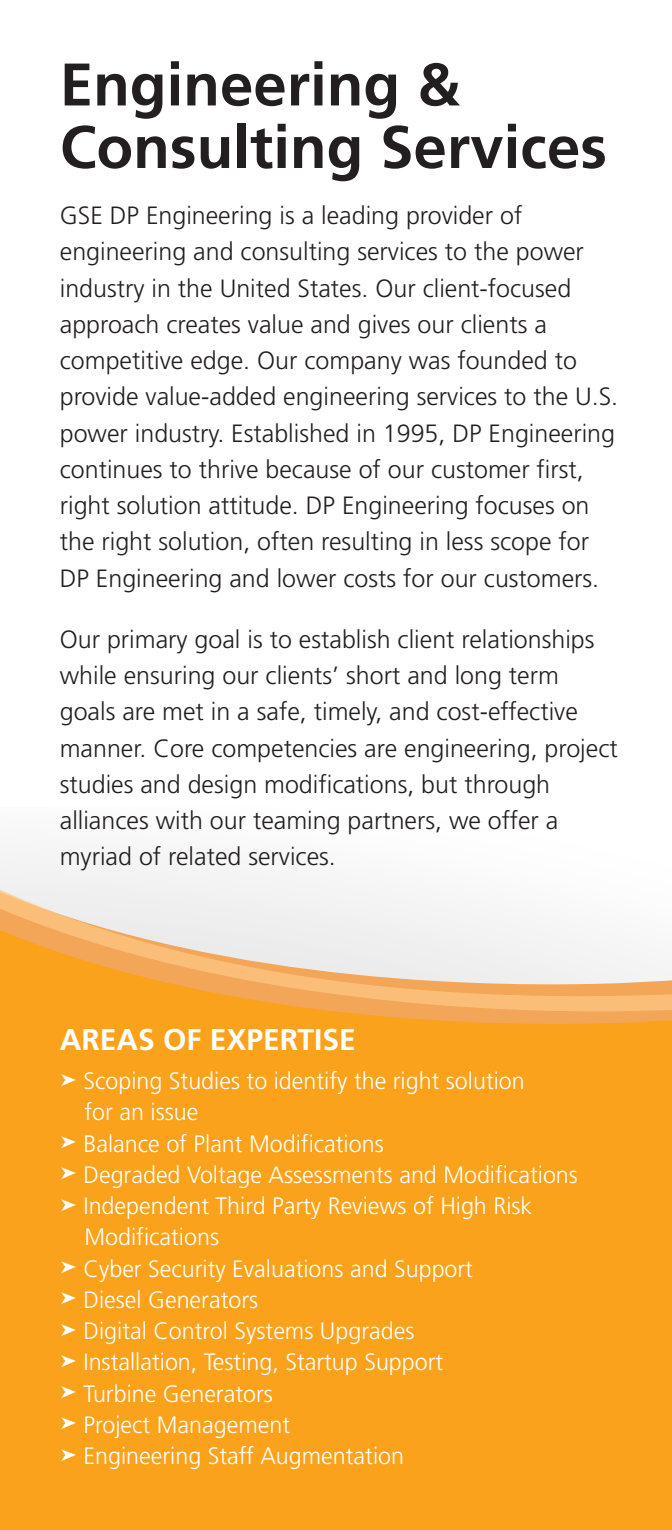
<style>
.page{position:relative;width:672px;height:1530px;background:#fff}
.page>*{position:absolute;margin:0;border:0;box-sizing:border-box;transform-origin:0 0}
.t1{font:700 60px/62.5px "Frutiger";color:#231f20}
.t2{font:700 30px "Frutiger";color:#fff}
.t3{font:300 25px/36.2px "Frutiger";color:#231f20}
.t4{font:300 23.75px "Frutiger";color:#fff}
.s1{font-family:"Arrows";font-weight:400;font-size:32px}
</style>
<div class="page">
<div style="left:0;top:1011px;width:671px;height:519px;background:#faa21b"></div>
<svg style="left:0;top:852px;width:671px;height:159px;fill:#f4f0f0"></svg>
<h1 class="t1" style="left:60px;top:53px;width:548px">Engineering &amp;<br>Consulting Services</h1>
<p class="t3" style="left:60px;top:197px;width:559px">GSE DP Engineering is a leading provider of engineering and consulting services to the power industry in the United States. Our client-focused approach creates value and gives our clients a competitive edge. Our company was founded to provide value-added engineering services to the U.S. power industry. Established in 1995, DP Engineering continues to thrive because of our customer first, right solution attitude. DP Engineering focuses on the right solution, often resulting in less scope for DP Engineering and lower costs for our customers.</p>
<p class="t3" style="left:60px;top:621px;width:559px">Our primary goal is to establish client relationships while ensuring our clients’ short and long term goals are met in a safe, timely, and cost-effective manner. Core competencies are engineering, project studies and design modifications, but through alliances with our teaming partners, we offer a myriad of related services.</p>
<p class="t2" style="left:60px;top:1022px;width:297px">AREAS OF EXPERTISE</p>
<p class="t4" style="left:60px;top:1067px;width:466px"><span class="s1">a</span> Scoping Studies to identify the right solution</p>
<p class="t4" style="left:84px;top:1099px;width:115px">for an issue</p>
<p class="t4" style="left:60px;top:1130px;width:325px"><span class="s1">a</span> Balance of Plant Modifications</p>
<p class="t4" style="left:60px;top:1161px;width:519px"><span class="s1">a</span> Degraded Voltage Assessments and Modifications</p>
<p class="t4" style="left:60px;top:1192px;width:474px"><span class="s1">a</span> Independent Third Party Reviews of High Risk</p>
<p class="t4" style="left:84px;top:1224px;width:136px">Modifications</p>
<p class="t4" style="left:60px;top:1255px;width:414px"><span class="s1">a</span> Cyber Security Evaluations and Support</p>
<p class="t4" style="left:60px;top:1286px;width:200px"><span class="s1">a</span> Diesel Generators</p>
<p class="t4" style="left:60px;top:1317px;width:356px"><span class="s1">a</span> Digital Control Systems Upgrades</p>
<p class="t4" style="left:60px;top:1349px;width:385px"><span class="s1">a</span> Installation, Testing, Startup Support</p>
<p class="t4" style="left:60px;top:1380px;width:214px"><span class="s1">a</span> Turbine Generators</p>
<p class="t4" style="left:60px;top:1411px;width:232px"><span class="s1">a</span> Project Management</p>
<p class="t4" style="left:60px;top:1442px;width:345px"><span class="s1">a</span> Engineering Staff Augmentation</p>
</div>
